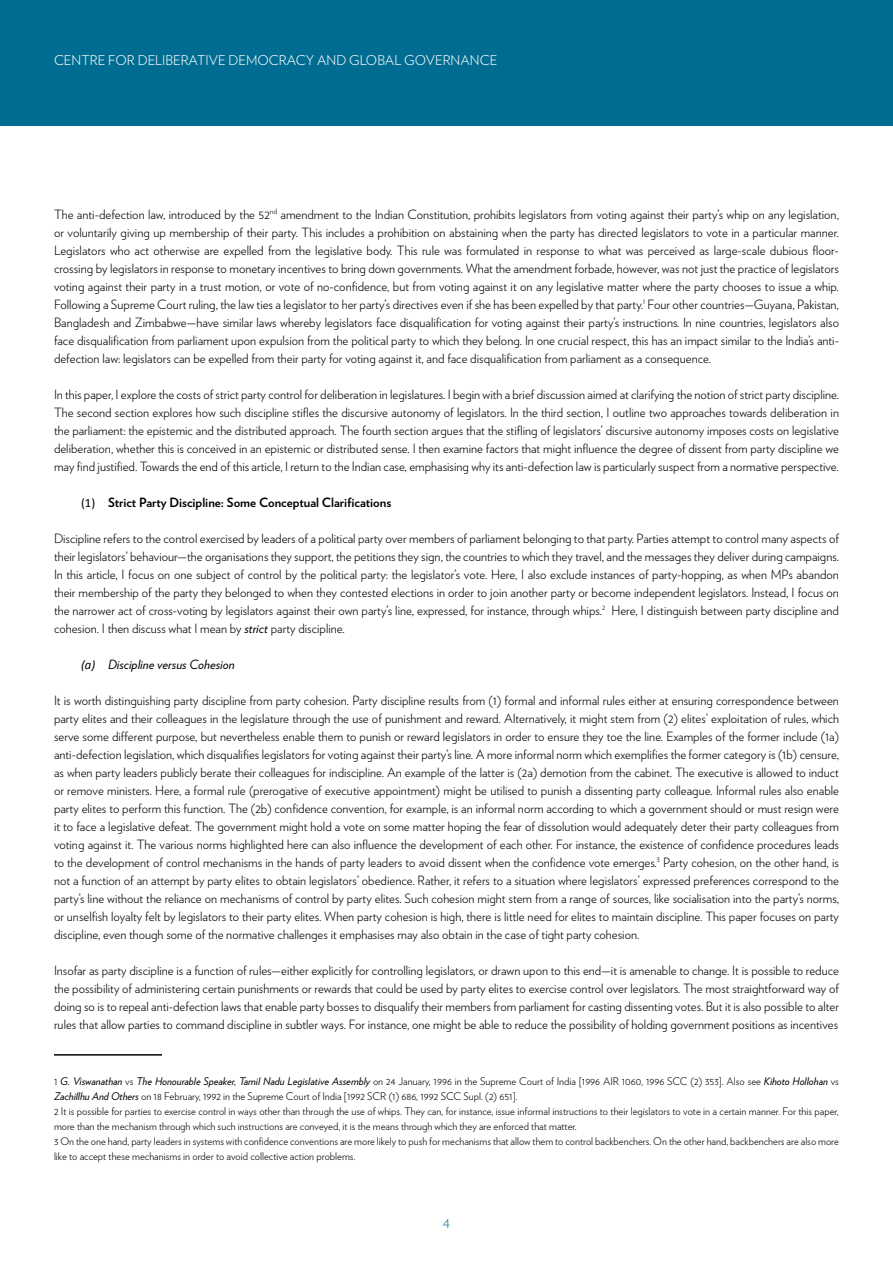
<style>
.page{position:relative;width:893px;height:1263px;background:#fff}
.page>*{position:absolute;margin:0;border:0;box-sizing:border-box;transform-origin:0 0}
.t1{font:300 13.5px "Verlag";color:#fff}
.t2{font:300 12.75px/18px "Verlag";color:#000;text-align:justify}
.t3{font:700 12.75px "Verlag";color:#000}
.t4{font:italic 12.75px "Verlag";color:#000}
.t5{font:300 12px "Verlag";color:#006c91}
.t6{font:300 10.5px/15px "Verlag";color:#000}
.s1{font-family:"Calibri";font-weight:400}
.s2{font-weight:400;font-style:italic}
.s3{font-family:"Calibri"}
</style>
<div class="page">
<div style="left:0;top:0;width:893px;height:125px;background:#006c91"></div>
<hr style="left:54px;top:1054px;width:108px;height:1px;background:#000">
<p class="t1" style="left:54px;top:50px;width:445px">CENTRE FOR DELIBERATIVE DEMOCRACY AND GLOBAL GOVERNANCE</p>
<p class="t2" style="left:54px;top:204px;width:786px">The anti-defection law, introduced by the 52<sup>nd</sup> amendment to the Indian Constitution, prohibits legislators from voting against their party’s whip on any legislation, or voluntarily giving up membership of their party. This includes a prohibition on abstaining when the party has directed legislators to vote in a particular manner.<br>Legislators who act otherwise are expelled from the legislative body. This rule was formulated in response to what was perceived as large-scale dubious floor&shy;crossing by legislators in response to monetary incentives to bring down governments. What the amendment forbade, however, was not just the practice of legislators voting against their party in a trust motion, or vote of no-confidence, but from voting against it on any legislative matter where the party chooses to issue a whip.<br>Following a Supreme Court ruling, the law ties a legislator to her party’s directives even if she has been expelled by that party.<sup>1</sup> Four other countries—Guyana, Pakistan, Bangladesh and Zimbabwe—have similar laws whereby legislators face disqualification for voting against their party’s instructions. In nine countries, legislators also face disqualification from parliament upon expulsion from the political party to which they belong. In one crucial respect, this has an impact similar to the India’s anti&shy;defection law: legislators can be expelled from their party for voting against it, and face disqualification from parliament as a consequence.</p>
<p class="t2" style="left:54px;top:384px;width:787px">In this paper, I explore the costs of strict party control for deliberation in legislatures. I begin with a brief discussion aimed at clarifying the notion of strict party discipline.<br>The second section explores how such discipline stifles the discursive autonomy of legislators. In the third section, I outline two approaches towards deliberation in the parliament: the epistemic and the distributed approach. The fourth section argues that the stifling of legislators’ discursive autonomy imposes costs on legislative deliberation, whether this is conceived in an epistemic or distributed sense. I then examine factors that might influence the degree of dissent from party discipline we may find justified. Towards the end of this article, I return to the Indian case, emphasising why its anti-defection law is particularly suspect from a normative perspective.</p>
<p class="t3" style="left:81px;top:492px;width:312px"><span class="s1">(1)</span> Strict Party Discipline: Some Conceptual Clarifications</p>
<p class="t2" style="left:54px;top:528px;width:786px">Discipline refers to the control exercised by leaders of a political party over members of parliament belonging to that party. Parties attempt to control many aspects of their legislators’ behaviour—the organisations they support, the petitions they sign, the countries to which they travel, and the messages they deliver during campaigns.<br>In this article, I focus on one subject of control by the political party: the legislator’s vote. Here, I also exclude instances of party-hopping, as when MPs abandon their membership of the party they belonged to when they contested elections in order to join another party or become independent legislators. Instead, I focus on the narrower act of cross-voting by legislators against their own party’s line, expressed, for instance, through whips.<sup>2</sup> Here, I distinguish between party discipline and cohesion. I then discuss what I mean by <span class="s2">strict</span> party discipline.</p>
<p class="t4" style="left:81px;top:654px;width:155px"><span class="s3">(a)</span> Discipline versus Cohesion</p>
<p class="t2" style="left:54px;top:690px;width:787px">It is worth distinguishing party discipline from party cohesion. Party discipline results from (1) formal and informal rules either at ensuring correspondence between party elites and their colleagues in the legislature through the use of punishment and reward. Alternatively, it might stem from (2) elites’ exploitation of rules, which serve some different purpose, but nevertheless enable them to punish or reward legislators in order to ensure they toe the line. Examples of the former include (1a) anti-defection legislation, which disqualifies legislators for voting against their party’s line. A more informal norm which exemplifies the former category is (1b) censure, as when party leaders publicly berate their colleagues for indiscipline. An example of the latter is (2a) demotion from the cabinet. The executive is allowed to induct or remove ministers. Here, a formal rule (prerogative of executive appointment) might be utilised to punish a dissenting party colleague. Informal rules also enable party elites to perform this function. The (2b) confidence convention, for example, is an informal norm according to which a government should or must resign were it to face a legislative defeat. The government might hold a vote on some matter hoping the fear of dissolution would adequately deter their party colleagues from voting against it. The various norms highlighted here can also influence the development of each other. For instance, the existence of confidence procedures leads to the development of control mechanisms in the hands of party leaders to avoid dissent when the confidence vote emerges.<sup>3</sup> Party cohesion, on the other hand, is not a function of an attempt by party elites to obtain legislators’ obedience. Rather, it refers to a situation where legislators’ expressed preferences correspond to the party’s line without the reliance on mechanisms of control by party elites. Such cohesion might stem from a range of sources, like socialisation into the party’s norms, or unselfish loyalty felt by legislators to their party elites. When party cohesion is high, there is little need for elites to maintain discipline. This paper focuses on party discipline, even though some of the normative challenges it emphasises may also obtain in the case of tight party cohesion.</p>
<p class="t2" style="left:54px;top:960px;width:787px">Insofar as party discipline is a function of rules—either explicitly for controlling legislators, or drawn upon to this end—it is amenable to change. It is possible to reduce the possibility of administering certain punishments or rewards that could be used by party elites to exercise control over legislators. The most straightforward way of doing so is to repeal anti-defection laws that enable party bosses to disqualify their members from parliament for casting dissenting votes. But it is also possible to alter rules that allow parties to command discipline in subtler ways. For instance, one might be able to reduce the possibility of holding government positions as incentives</p>
<p class="t6" style="left:54px;top:1073px;width:786px">1 <span class="s2">G. Viswanathan</span> vs <span class="s2">The Honourable Speaker, Tamil Nadu Legislative Assembly</span> on 24 January, 1996 in the Supreme Court of India [1996 AIR 1060, 1996 SCC (2) 353]. Also see <span class="s2">Kihoto Hollohan</span> vs <span class="s2">Zachillhu And Others</span> on 18 February, 1992 in the Supreme Court of India [1992 SCR (1) 686, 1992 SCC Supl. (2) 651].<br>2 It is possible for parties to exercise control in ways other than through the use of whips. They can, for instance, issue informal instructions to their legislators to vote in a certain manner. For this paper, more than the mechanism through which such instructions are conveyed, it is the means through which they are enforced that matter.<br>3 On the one hand, party leaders in systems with confidence conventions are more likely to push for mechanisms that allow them to control backbenchers. On the other hand, backbenchers are also more like to accept these mechanisms in order to avoid collective action problems.</p>
<p class="t5" style="left:443px;top:1215px;width:9px">4</p>
</div>
